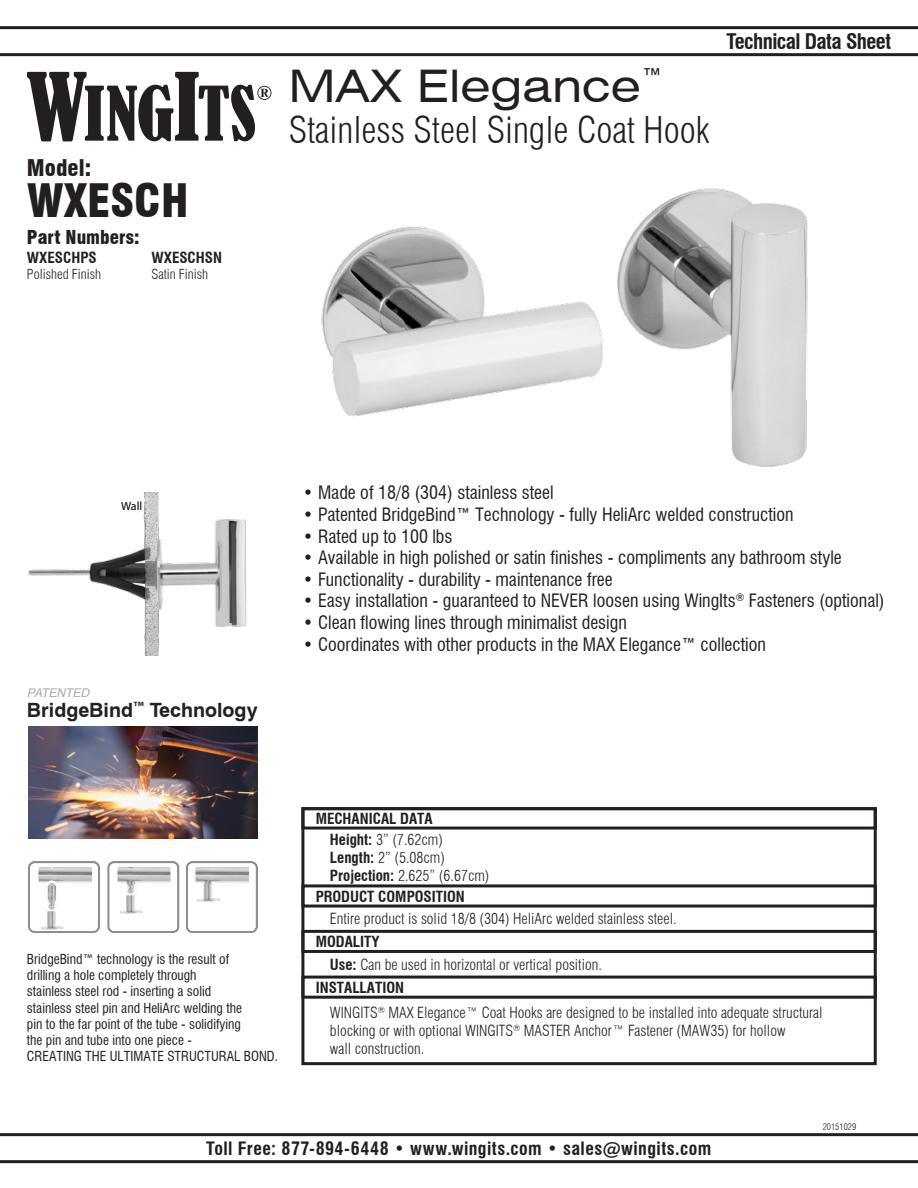
<style>
.page{position:relative;width:918px;height:1188px;background:#fff}
.page>*{position:absolute;margin:0;border:0;box-sizing:border-box;transform-origin:0 0}
.t1{font:expanded 45px "Swiss 721 BT";color:#231f20}
.t2{font:900 condensed 45px "Swiss 721 BT";color:#231f20}
.t3{font:300 condensed 36px "Swiss 721 BT";color:#231f20}
.t4{font:900 condensed 22.5px "Swiss 721 BT";color:#231f20}
.t5{font:700 condensed 21px "Swiss 721 BT";letter-spacing:-.025em;color:#231f20}
.t6{font:700 19.65px "Helvetica";color:#232020}
.t7{font:900 condensed 18.75px "Swiss 721 BT";color:#231f20}
.t8{font:condensed 18px "Swiss 721 BT";color:#231f20}
.t9{font:700 condensed 18px "Swiss 721 BT";letter-spacing:.025em;color:#231f20}
.t10{font:300 condensed 15px/18px "Swiss 721 BT";color:#231f20}
.t11{font:700 condensed 15px "Swiss 721 BT";color:#231f20}
.t12{font:condensed 13.5px/16.2px "Swiss 721 BT";color:#231f20}
.t13{font:300 condensed 13.5px "Swiss 721 BT";color:#231f20}
.t14{font:italic 12px "Helvetica";color:#a9a9aa}
.t15{font:12px "Myriad Pro";color:#000}
.t16{font:300 condensed 9px "Swiss 721 BT";color:#231f20}
.s1{font-weight:700}
</style>
<div class="page">
<svg style="left:0;top:26px;width:918px;height:30px"></svg>
<svg style="left:0;top:1133px;width:918px;height:30px"></svg>
<svg style="left:27px;top:72px;width:244px;height:69px"></svg>
<div style="left:301px;top:807px;width:576px;height:23px;border:3px solid #231f20"></div>
<div style="left:301px;top:884px;width:576px;height:24px;border:3px solid #231f20"></div>
<div style="left:301px;top:930px;width:576px;height:23px;border:3px solid #231f20"></div>
<div style="left:301px;top:976px;width:576px;height:23px;border:3px solid #231f20"></div>
<div style="left:301px;top:807px;width:576px;height:258px;border:3px solid #231f20"></div>
<img style="left:29px;top:726px;width:228px;height:113px">
<svg style="left:28px;top:861px;width:72px;height:72px"></svg>
<svg style="left:107px;top:861px;width:72px;height:72px"></svg>
<svg style="left:186px;top:861px;width:72px;height:72px"></svg>
<img style="left:321px;top:226px;width:282px;height:190px">
<img style="left:617px;top:188px;width:191px;height:279px">
<img style="left:143px;top:493px;width:16px;height:162px">
<img style="left:28px;top:543px;width:126px;height:61px">
<img style="left:154px;top:517px;width:93px;height:111px">
<p class="t4" style="left:27px;top:154px;width:66px">Model:</p>
<h1 class="t2" style="left:27px;top:173px;width:163px">WXESCH</h1>
<p class="t11" style="left:27px;top:248px;width:71px">WXESCHPS</p>
<p class="t13" style="left:27px;top:266px;width:76px">Polished Finish</p>
<p class="t7" style="left:27px;top:226px;width:114px">Part Numbers:</p>
<p class="t11" style="left:151px;top:248px;width:72px">WXESCHSN</p>
<p class="t13" style="left:151px;top:266px;width:58px">Satin Finish</p>
<h1 class="t1" style="left:289px;top:59px;width:376px">MAX Elegance<sup>™</sup></h1>
<h2 class="t3" style="left:289px;top:108px;width:422px">Stainless Steel Single Coat Hook</h2>
<p class="t5" style="left:726px;top:29px;width:166px">Technical Data Sheet</p>
<p class="t15" style="left:121px;top:499px;width:23px">Wall</p>
<p class="t14" style="left:28px;top:685px;width:64px">PATENTED</p>
<p class="t6" style="left:27px;top:698px;width:232px">BridgeBind<sup>™</sup> Technology</p>
<p class="t8" style="left:303px;top:482px;width:252px">• Made of 18/8 (304) stainless steel</p>
<p class="t8" style="left:303px;top:504px;width:492px">• Patented BridgeBind™ Technology - fully HeliArc welded construction</p>
<p class="t8" style="left:303px;top:525px;width:151px">• Rated up to 100 lbs</p>
<p class="t8" style="left:303px;top:547px;width:540px">• Available in high polished or satin finishes - compliments any bathroom style</p>
<p class="t8" style="left:303px;top:568px;width:311px">• Functionality - durability - maintenance free</p>
<p class="t8" style="left:303px;top:590px;width:583px">• Easy installation - guaranteed to NEVER loosen using WingIts<sup>®</sup> Fasteners (optional)</p>
<p class="t8" style="left:303px;top:612px;width:325px">• Clean flowing lines through minimalist design</p>
<p class="t8" style="left:303px;top:633px;width:464px">• Coordinates with other products in the MAX Elegance™ collection</p>
<p class="t12" style="left:27px;top:951px;width:253px">BridgeBind™ technology is the result of<br>drilling a hole completely through<br>stainless steel rod - inserting a solid<br>stainless steel pin and HeliArc welding the<br>pin to the far point of the tube - solidifying<br>the pin and tube into one piece -<br>CREATING THE ULTIMATE STRUCTURAL BOND.</p>
<p class="t11" style="left:316px;top:809px;width:119px">MECHANICAL DATA</p>
<p class="t10" style="left:330px;top:830px;width:161px"><span class="s1">Height:</span> 3” (7.62cm)<br><span class="s1">Length:</span> 2” (5.08cm)<br><span class="s1">Projection:</span> 2.625” (6.67cm)</p>
<p class="t10" style="left:330px;top:910px;width:348px">Entire product is solid 18/8 (304) HeliArc welded stainless steel.</p>
<p class="t11" style="left:316px;top:887px;width:151px">PRODUCT COMPOSITION</p>
<p class="t11" style="left:316px;top:933px;width:65px">MODALITY</p>
<p class="t11" style="left:316px;top:978px;width:90px">INSTALLATION</p>
<p class="t10" style="left:330px;top:956px;width:273px"><span class="s1">Use:</span> Can be used in horizontal or vertical position.</p>
<p class="t10" style="left:330px;top:1003px;width:494px">WINGITS<sup>®</sup> MAX Elegance™ Coat Hooks are designed to be installed into adequate structural blocking or with optional WINGITS<sup>®</sup> MASTER Anchor™ Fastener (MAW35) for hollow<br>wall construction.</p>
<p class="t16" style="left:823px;top:1122px;width:35px">20151029</p>
<p class="t9" style="left:206px;top:1137px;width:506px">Toll Free: 877-894-6448 • www.wingits.com • sales@wingits.com</p>
</div>
